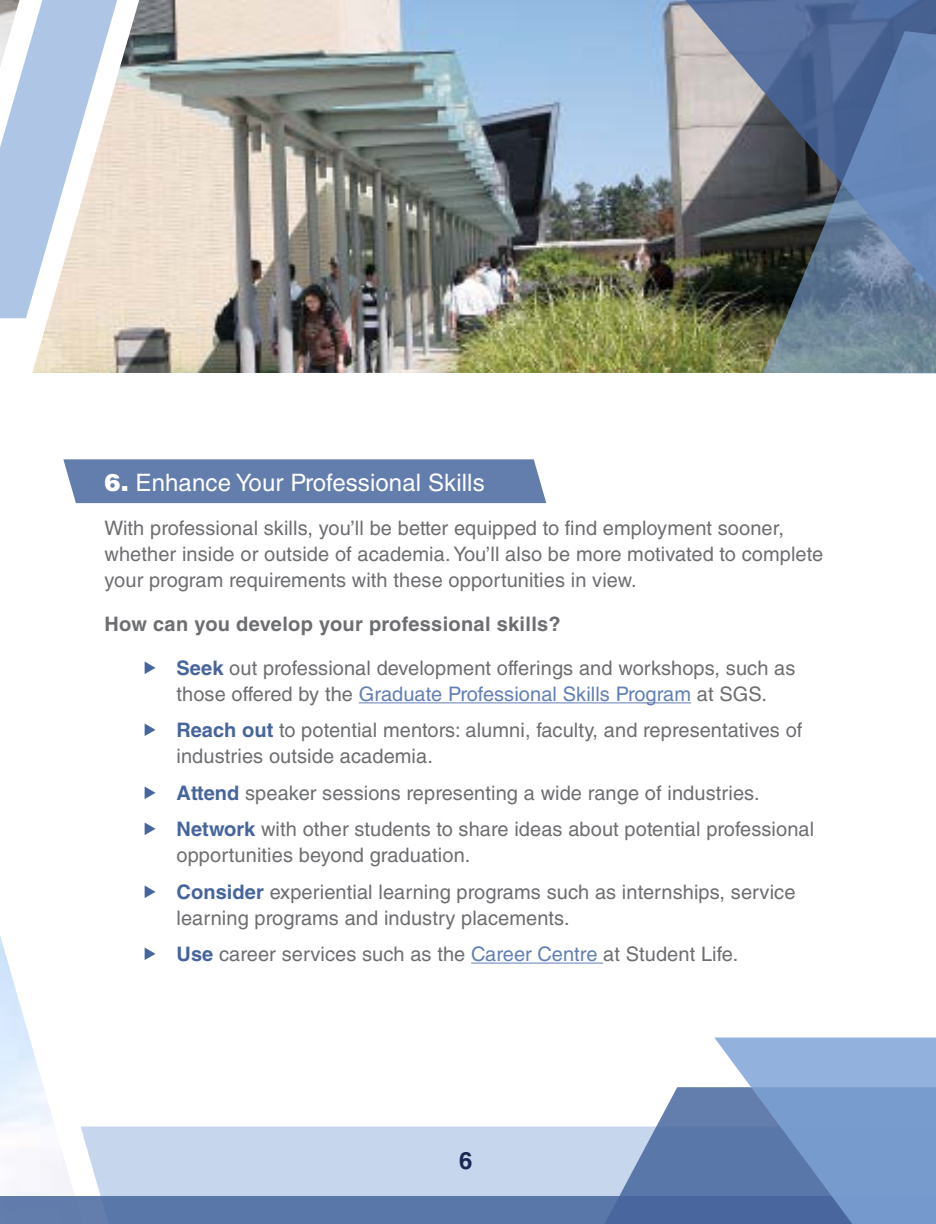
<style>
.page{position:relative;width:936px;height:1224px;background:#fff}
.page>*{position:absolute;margin:0;border:0;box-sizing:border-box;transform-origin:0 0}
.Sub-Sub_head{font:24px "Helvetica LT Std";letter-spacing:.005em;color:#fff}
.t1{font:700 24px "Helvetica LT Std";color:#182852}
.body_text_indentatio{font:20px/26px "Helvetica LT Std";letter-spacing:.005em;color:#6d6e71}
.Body_Text{font:20px/26px "Helvetica LT Std";letter-spacing:.005em;color:#6d6e71}
.Body_Text-2{font:700 20px "Helvetica LT Std";letter-spacing:.015em;color:#6d6e71}
.s1{font-weight:900}
.s2{font-weight:700;color:#46659d}
.s3{color:#627fb5}
</style>
<div class="page">
<img style="left:0;top:935px;width:83px;height:261px">
<div style="left:81px;top:1127px;width:465px;height:69px;background:#c6d6ec"></div>
<div style="left:63px;top:459px;width:483px;height:44px;background:#637dac"></div>
<svg style="left:0;top:0;width:32px;height:318px;fill:#afc5e5"></svg>
<div style="left:0;top:1196px;width:936px;height:28px;background:#5a77a9"></div>
<hr style="left:359px;top:702px;width:332px;height:1px;background:#627fb5">
<hr style="left:471px;top:963px;width:132px;height:1px;background:#627fb5">
<svg style="left:546px;top:1087px;width:168px;height:137px"></svg>
<svg style="left:714px;top:1038px;width:222px;height:186px"></svg>
<img style="left:32px;top:0;width:731px;height:373px">
<img style="left:645px;top:0;width:291px;height:356px">
<svg style="left:763px;top:31px;width:173px;height:343px"></svg>
<p class="Sub-Sub_head" style="left:105px;top:469px;width:382px"><span class="s1">6.</span> Enhance Your Professional Skills</p>
<p class="Body_Text" style="left:105px;top:515px;width:720px">With professional skills, you’ll be better equipped to find employment sooner, whether inside or outside of academia. You’ll also be more motivated to complete your program requirements with these opportunities in view.</p>
<p class="Body_Text-2" style="left:105px;top:612px;width:458px">How can you develop your professional skills?</p>
<p class="body_text_indentatio" style="left:177px;top:655px;width:620px"><span class="s2">Seek</span> out professional development offerings and workshops, such as those offered by the <span class="s3">Graduate Professional Skills Program</span> at SGS.</p>
<p class="body_text_indentatio" style="left:177px;top:717px;width:627px"><span class="s2">Reach out</span> to potential mentors: alumni, faculty, and representatives of industries outside academia.</p>
<p class="body_text_indentatio" style="left:177px;top:780px;width:585px"><span class="s2">Attend</span> speaker sessions representing a wide range of industries.</p>
<p class="body_text_indentatio" style="left:177px;top:816px;width:639px"><span class="s2">Network</span> with other students to share ideas about potential professional opportunities beyond graduation.</p>
<p class="body_text_indentatio" style="left:177px;top:879px;width:620px"><span class="s2">Consider</span> experiential learning programs such as internships, service learning programs and industry placements.</p>
<p class="body_text_indentatio" style="left:177px;top:941px;width:563px"><span class="s2">Use</span> career services such as the <span class="s3">Career Centre</span> at Student Life.</p>
<p class="t1" style="left:459px;top:1146px;width:15px">6</p>
</div>
